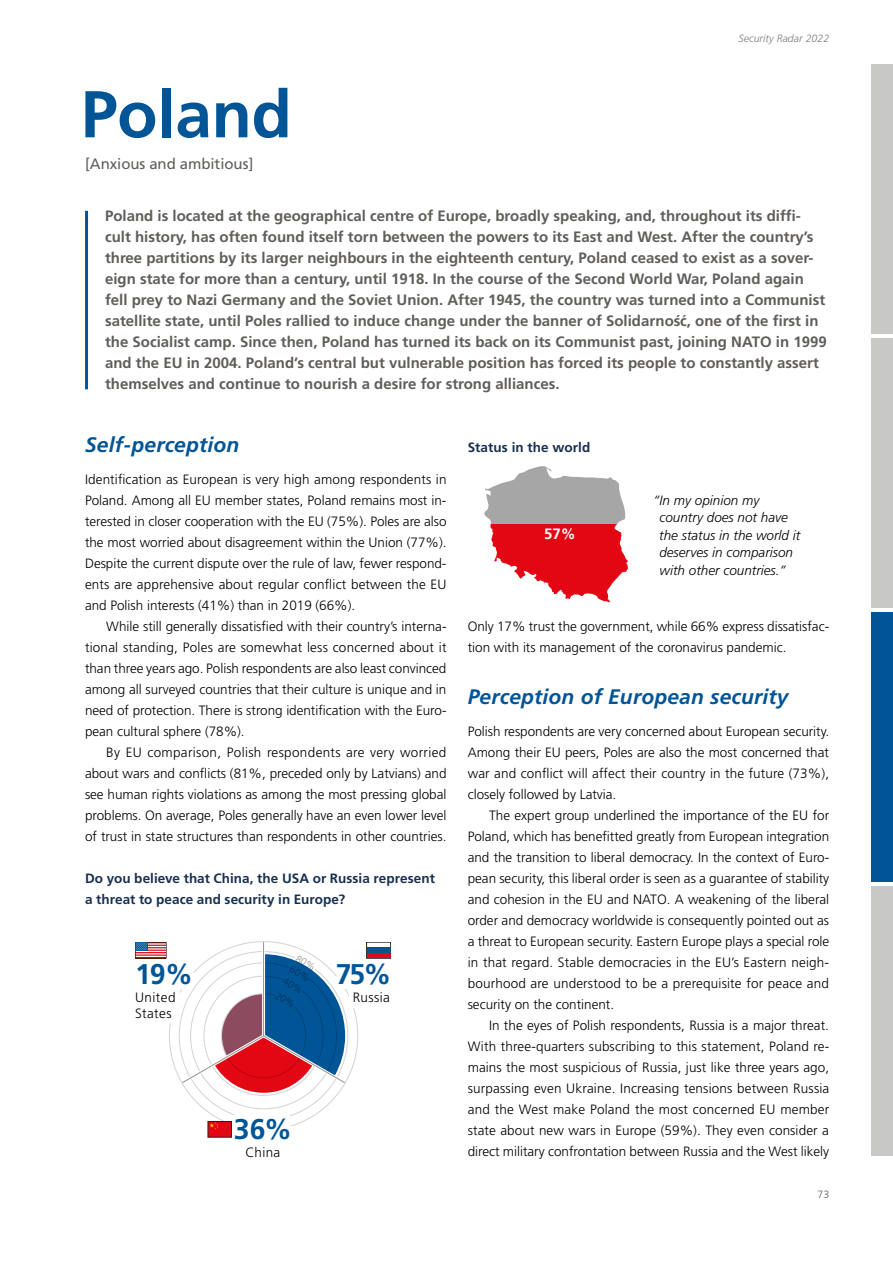
<style>
.page{position:relative;width:893px;height:1263px;background:#fff}
.page>*{position:absolute;margin:0;border:0;box-sizing:border-box;transform-origin:0 0}
.t1{font:700 66px "Frutiger";letter-spacing:-.005em;color:#005597}
.t2{font:700 28.5px "Frutiger";color:#005597}
.t3{font:italic 700 21px "Frutiger";letter-spacing:.01em;color:#005597}
.t4{font:700 15px/21px "Frutiger";color:#605d5a}
.t5{font:15px "Frutiger";letter-spacing:-.005em;color:#605d5a}
.t6{font:700 15px "Frutiger";color:#fff}
.t7{font:300 13.5px/21px "Frutiger";color:#000;text-align:justify}
.t8{font:700 13.5px/21px "Frutiger";letter-spacing:.005em;color:#182f50}
.t9{font:italic 300 13.5px/17.4px "Frutiger";color:#000}
.t10{font:300 13.5px/16.2px "Frutiger";letter-spacing:.03em;color:#000}
.t11{font:italic 300 10.5px "Frutiger";letter-spacing:.005em;color:#7f7c7a}
.t12{font:300 10.5px "Frutiger";color:#605d5a}
</style>
<div class="page">
<svg style="left:210px;top:1107px;width:94px;height:31px"></svg>
<hr style="left:85px;top:211px;width:3px;height:178px;background:#005597">
<svg style="left:484px;top:466px;width:144px;height:137px"></svg>
<div style="left:872px;top:64px;width:21px;height:270px;background:#c8c8c7"></div>
<div style="left:872px;top:338px;width:21px;height:270px;background:#c8c8c7"></div>
<div style="left:872px;top:612px;width:21px;height:270px;background:#005597"></div>
<div style="left:872px;top:886px;width:21px;height:270px;background:#c8c8c7"></div>
<svg style="left:136px;top:941px;width:255px;height:152px"></svg>
<p class="t11" style="left:738px;top:33px;width:92px">Security Radar 2022</p>
<h1 class="t1" style="left:81px;top:76px;width:213px">Poland</h1>
<p class="t5" style="left:85px;top:155px;width:170px">[Anxious and ambitious]</p>
<p class="t4" style="left:105px;top:205px;width:723px">Poland is located at the geographical centre of Europe, broadly speaking, and, throughout its diffi&shy;cult history, has often found itself torn between the powers to its East and West. After the country’s three partitions by its larger neighbours in the eighteenth century, Poland ceased to exist as a sover&shy;eign state for more than a century, until 1918. In the course of the Second World War, Poland again fell prey to Nazi Germany and the Soviet Union. After 1945, the country was turned into a Communist satellite state, until Poles rallied to induce change under the banner of Solidarnos´c´, one of the first in the Socialist camp. Since then, Poland has turned its back on its Communist past, joining NATO in 1999 and the EU in 2004. Poland’s central but vulnerable position has forced its people to constantly assert themselves and continue to nourish a desire for strong alliances.</p>
<h3 class="t3" style="left:85px;top:433px;width:156px">Self-perception</h3>
<p class="t7" style="left:85px;top:469px;width:363px">Identification as European is very high among respondents in Poland. Among all EU member states, Poland remains most in&shy;terested in closer cooperation with the EU (75%). Poles are also the most worried about disagreement within the Union (77%).<br>Despite the current dispute over the rule of law, fewer respond&shy;ents are apprehensive about regular conflict between the EU and Polish interests (41%) than in 2019 (66%).</p>
<p class="t7" style="left:85px;top:616px;width:363px;text-indent:21px">While still generally dissatisfied with their country’s interna&shy;tional standing, Poles are somewhat less concerned about it than three years ago. Polish respondents are also least convinced among all surveyed countries that their culture is unique and in need of protection. There is strong identification with the Euro&shy;pean cultural sphere (78%).</p>
<p class="t7" style="left:85px;top:742px;width:363px;text-indent:21px">By EU comparison, Polish respondents are very worried about wars and conflicts (81%, preceded only by Latvians) and see human rights violations as among the most pressing global problems. On average, Poles generally have an even lower level of trust in state structures than respondents in other countries.</p>
<p class="t8" style="left:85px;top:867px;width:351px">Do you believe that China, the USA or Russia represent a threat to peace and security in Europe?</p>
<h2 class="t2" style="left:135px;top:958px;width:60px">19%</h2>
<h2 class="t2" style="left:336px;top:958px;width:57px">75%</h2>
<p class="t10" style="left:135px;top:989px;width:42px">United<br>States</p>
<p class="t7" style="left:353px;top:987px;width:39px">Russia</p>
<h2 class="t2" style="left:234px;top:1112px;width:60px">36%</h2>
<p class="t7" style="left:245px;top:1142px;width:36px">China</p>
<p class="t8" style="left:468px;top:437px;width:124px">Status in the world</p>
<p class="t6" style="left:544px;top:525px;width:33px">57%</p>
<p class="t9" style="left:659px;top:491px;width:143px;text-indent:-6px">“In my opinion my country does not have the status in the world it deserves in comparison with other countries.”</p>
<p class="t7" style="left:468px;top:616px;width:363px">Only 17% trust the government, while 66% express dissatisfac&shy;tion with its management of the coronavirus pandemic.</p>
<h3 class="t3" style="left:468px;top:685px;width:322px">Perception of European security</h3>
<p class="t7" style="left:468px;top:721px;width:363px">Polish respondents are very concerned about European security.<br>Among their EU peers, Poles are also the most concerned that war and conflict will affect their country in the future (73%), closely followed by Latvia.</p>
<p class="t7" style="left:468px;top:805px;width:363px;text-indent:21px">The expert group underlined the importance of the EU for Poland, which has benefitted greatly from European integration and the transition to liberal democracy. In the context of Euro&shy;pean security, this liberal order is seen as a guarantee of stability and cohesion in the EU and NATO. A weakening of the liberal order and democracy worldwide is consequently pointed out as a threat to European security. Eastern Europe plays a special role in that regard. Stable democracies in the EU’s Eastern neigh&shy;bourhood are understood to be a prerequisite for peace and security on the continent.</p>
<p class="t7" style="left:468px;top:1015px;width:363px;text-indent:21px">In the eyes of Polish respondents, Russia is a major threat.<br>With three-quarters subscribing to this statement, Poland re&shy;mains the most suspicious of Russia, just like three years ago, surpassing even Ukraine. Increasing tensions between Russia and the West make Poland the most concerned EU member state about new wars in Europe (59%). They even consider a direct military confrontation between Russia and the West likely</p>
<p class="t12" style="left:817px;top:1188px;width:13px">73</p>
</div>
